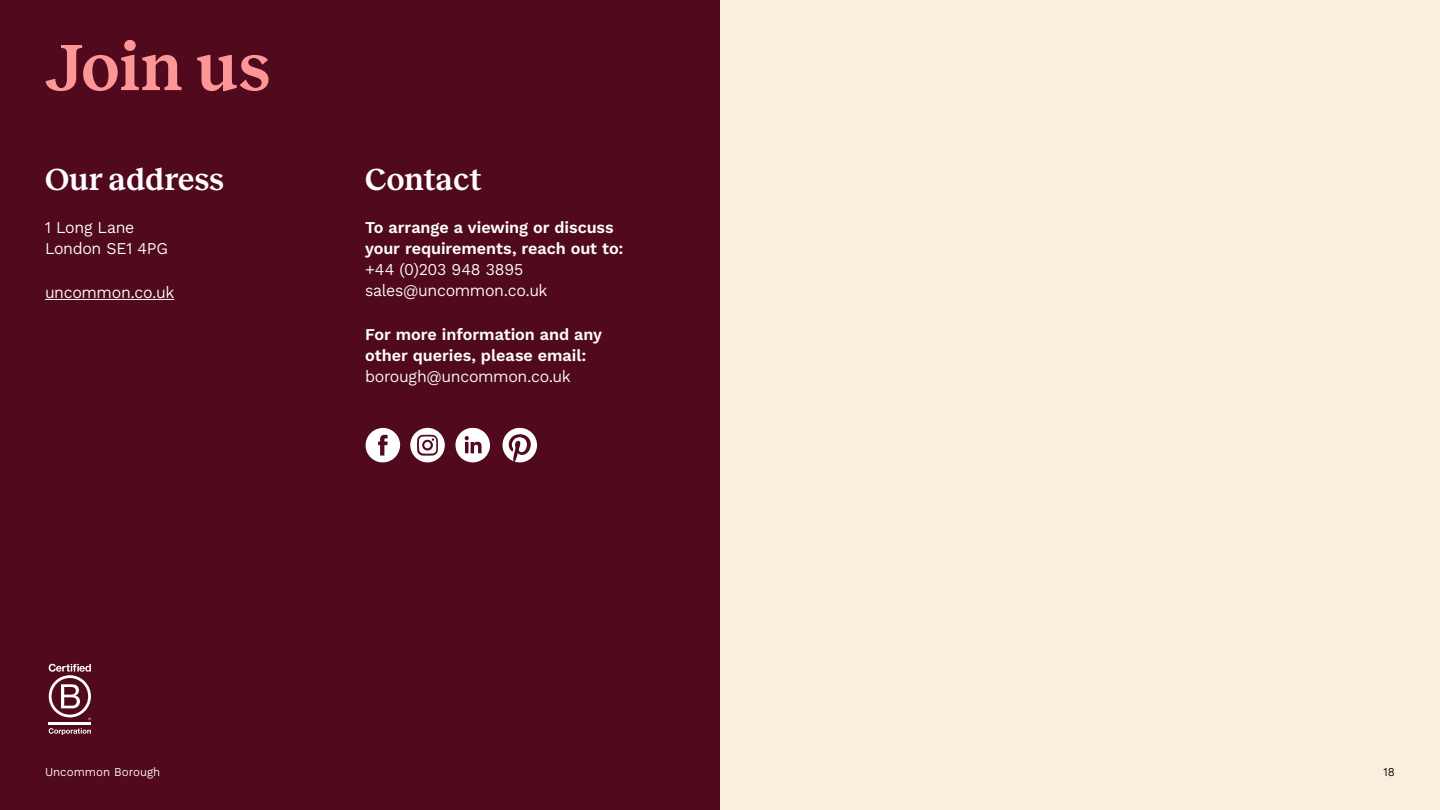
<style>
.page{position:relative;width:1440px;height:810px;background:#51091d}
.page>*{position:absolute;margin:0;border:0;box-sizing:border-box;transform-origin:0 0}
.t1{font:600 67.5px "Reckless";letter-spacing:.005em;color:#fd9797}
.t2{font:600 31.5px "Reckless";letter-spacing:.005em;color:#fff}
.t3{font:600 16.5px/21px "Kantumruy Pro";letter-spacing:-.005em;color:#fff}
.t4{font:16.5px/21px "Kantumruy Pro";letter-spacing:-.02em;color:#fff}
.t5{font:12px "Kantumruy Pro";color:#fff}
.t6{font:12px "Kantumruy Pro";color:#000}
</style>
<div class="page">
<svg style="left:502px;top:428px;width:35px;height:34px"></svg>
<div style="left:720px;top:0;width:720px;height:810px;background:#faeedd"></div>
<hr style="left:45px;top:299px;width:129px;height:1px;background:#fff">
<hr style="left:49px;top:722px;width:42px;height:3px;background:#fff">
<svg style="left:49px;top:664px;width:42px;height:56px"></svg>
<svg style="left:49px;top:728px;width:42px;height:7px"></svg>
<svg style="left:366px;top:428px;width:34px;height:35px"></svg>
<svg style="left:410px;top:428px;width:35px;height:34px"></svg>
<div style="left:424px;top:442px;width:7px;height:6px;background:#fff;border-radius:50%"></div>
<svg style="left:455px;top:427px;width:35px;height:35px"></svg>
<h1 class="t1" style="left:45px;top:18px;width:227px">Join us</h1>
<h2 class="t2" style="left:45px;top:156px;width:180px">Our address</h2>
<p class="t4" style="left:45px;top:219px;width:124px">1 Long Lane<br>London SE1 4PG</p>
<p class="t4" style="left:45px;top:283px;width:131px">uncommon.co.uk</p>
<h2 class="t2" style="left:365px;top:156px;width:118px">Contact</h2>
<p class="t3" style="left:365px;top:219px;width:260px">To arrange a viewing or discuss your requirements, reach out to:</p>
<p class="t4" style="left:365px;top:261px;width:184px">+44 (0)203 948 3895 sales@uncommon.co.uk</p>
<p class="t3" style="left:365px;top:325px;width:238px">For more information and any other queries, please email:</p>
<p class="t4" style="left:365px;top:367px;width:207px">borough@uncommon.co.uk</p>
<p class="t5" style="left:45px;top:765px;width:117px">Uncommon Borough</p>
<p class="t6" style="left:1384px;top:765px;width:13px">18</p>
</div>
